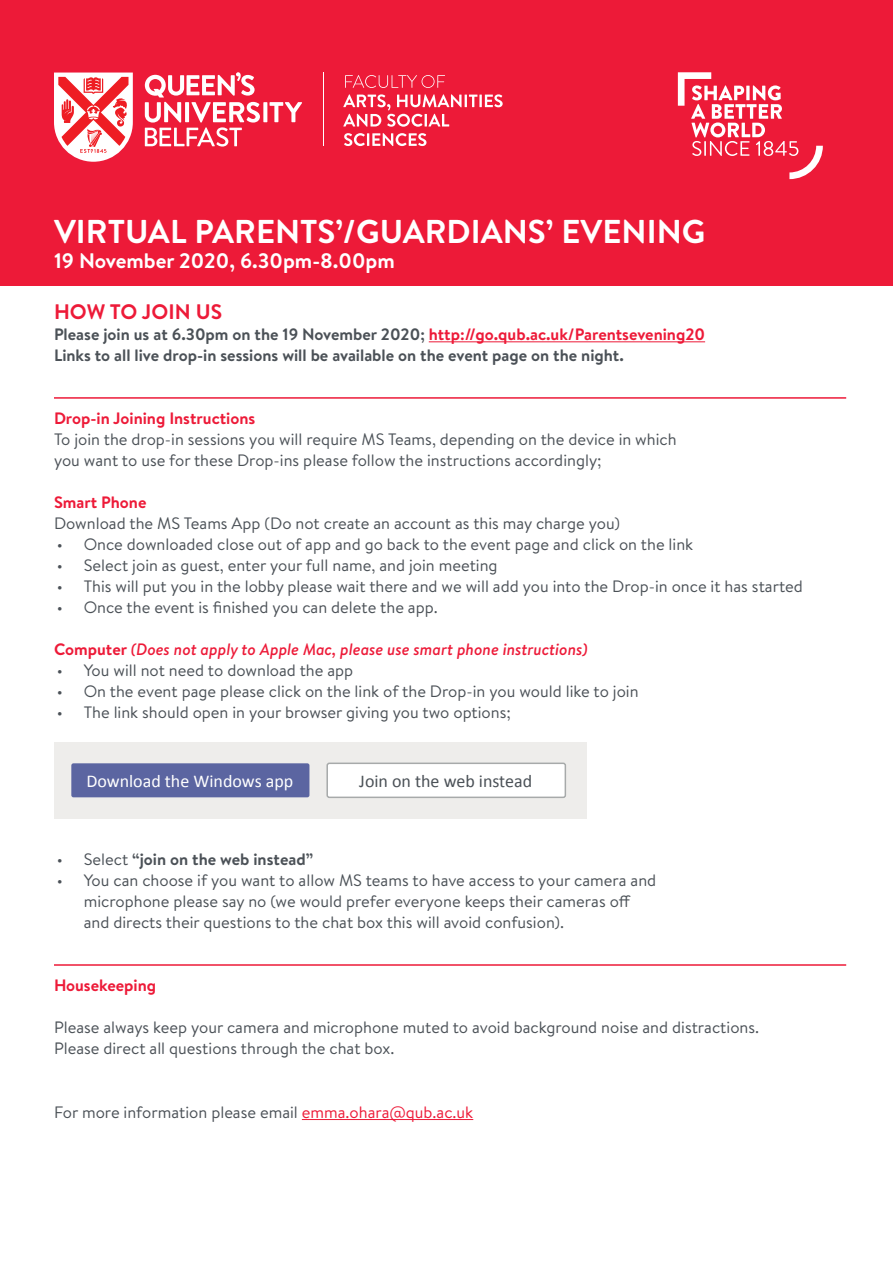
<style>
.page{position:relative;width:893px;height:1263px;background:#fff}
.page>*{position:absolute;margin:0;border:0;box-sizing:border-box;transform-origin:0 0}
.t1{font:700 33px "Brandon Text";color:#fff}
.t2{font:700 21px "Brandon Text";color:#fff}
.t3{font:700 21px "Brandon Text";color:#ed1a38}
.t4{font:18px "Calibri";color:#fff}
.t5{font:18px "Calibri";color:#4b5157}
.t6{font:16.5px/21px "Brandon Text";color:#4b5157}
.t7{font:700 16.5px "Brandon Text";color:#4b5157}
.t8{font:italic 500 16.5px "Brandon Text";color:#ed1a38}
.t9{font:700 16.5px "Brandon Text";color:#ed1a38}
.s1{color:#ed1a38}
.s2{font-weight:700;color:#ed1a38}
.s3{font-weight:700;font-style:normal}
.s4{font-weight:400}
</style>
<div class="page">
<div style="left:0;top:0;width:893px;height:285px;background:#ed1a38"></div>
<hr style="left:429px;top:341px;width:276px;height:1px;background:#ed1a38">
<hr style="left:54px;top:397px;width:792px;height:2px;background:#ed1a38">
<hr style="left:54px;top:964px;width:792px;height:2px;background:#ed1a38">
<hr style="left:302px;top:1119px;width:171px;height:1px;background:#ed1a38">
<svg style="left:678px;top:72px;width:145px;height:107px"></svg>
<hr style="left:323px;top:73px;width:1px;height:73px;background:#fff">
<svg style="left:263px;top:102px;width:4px;height:20px"></svg>
<svg style="left:270px;top:102px;width:32px;height:20px"></svg>
<svg style="left:145px;top:72px;width:115px;height:75px"></svg>
<svg style="left:54px;top:73px;width:79px;height:89px;background:#f7999e"></svg>
<svg style="left:345px;top:75px;width:100px;height:13px"></svg>
<svg style="left:343px;top:94px;width:160px;height:33px"></svg>
<svg style="left:344px;top:133px;width:82px;height:13px"></svg>
<div style="left:54px;top:742px;width:533px;height:77px;background:#eeedeb"></div>
<div style="left:71px;top:763px;width:238px;height:34px;background:#5b65a1;border-radius:2px"></div>
<div style="left:327px;top:763px;width:238px;height:34px;background:#fff;border-radius:2px"></div>
<div style="left:326px;top:762px;width:240px;height:36px;border:2px solid #a7aaaa;border-radius:2px"></div>
<p class="t1" style="left:54px;top:209px;width:653px">VIRTUAL PARENTS’/GUARDIANS’ EVENING</p>
<p class="t2" style="left:54px;top:246px;width:342px">19 November 2020, 6.30pm-8.00pm</p>
<p class="t3" style="left:54px;top:297px;width:170px">HOW TO JOIN US</p>
<p class="t7" style="left:54px;top:323px;width:653px">Please join us at 6.30pm on the 19 November 2020; <span class="s1">http://go.qub.ac.uk/Parentsevening20</span></p>
<p class="t7" style="left:54px;top:344px;width:571px">Links to all live drop-in sessions will be available on the event page on the night.</p>
<p class="t9" style="left:54px;top:407px;width:203px">Drop-in Joining Instructions</p>
<p class="t6" style="left:54px;top:428px;width:624px">To join the drop-in sessions you will require MS Teams, depending on the device in which you want to use for these Drop-ins please follow the instructions accordingly;</p>
<p class="t6" style="left:54px;top:491px;width:567px"><span class="s2">Smart Phone<br></span>Download the MS Teams App (Do not create an account as this may charge you)</p>
<p class="t6" style="left:57px;top:533px;width:638px">• Once downloaded close out of app and go back to the event page and click on the link</p>
<p class="t6" style="left:57px;top:554px;width:442px">• Select join as guest, enter your full name, and join meeting</p>
<p class="t6" style="left:57px;top:575px;width:748px">• This will put you in the lobby please wait there and we will add you into the Drop-in once it has started</p>
<p class="t6" style="left:57px;top:596px;width:382px">• Once the event is finished you can delete the app.</p>
<p class="t8" style="left:54px;top:638px;width:535px"><span class="s3">Computer</span> (Does not apply to Apple Mac, please use smart phone instructions)</p>
<p class="t6" style="left:57px;top:659px;width:298px">• You will not need to download the app</p>
<p class="t6" style="left:57px;top:680px;width:583px">• On the event page please click on the link of the Drop-in you would like to join</p>
<p class="t6" style="left:57px;top:701px;width:456px">• The link should open in your browser giving you two options;</p>
<p class="t4" style="left:86px;top:770px;width:208px">Download the Windows app</p>
<p class="t5" style="left:359px;top:770px;width:174px">Join on the web instead</p>
<p class="t7" style="left:57px;top:848px;width:258px"><span class="s4">• Select</span> “join on the web instead”</p>
<p class="t6" style="left:84px;top:869px;width:574px;text-indent:-27px">• You can choose if you want to allow MS teams to have access to your camera and microphone please say no (we would prefer everyone keeps their cameras off and directs their questions to the chat box this will avoid confusion).</p>
<p class="t9" style="left:54px;top:974px;width:104px">Housekeeping</p>
<p class="t6" style="left:54px;top:1016px;width:707px">Please always keep your camera and microphone muted to avoid background noise and distractions.</p>
<p class="t6" style="left:54px;top:1037px;width:342px">Please direct all questions through the chat box.</p>
<p class="t6" style="left:54px;top:1101px;width:421px">For more information please email <span class="s1">emma.ohara@qub.ac.uk</span></p>
</div>
